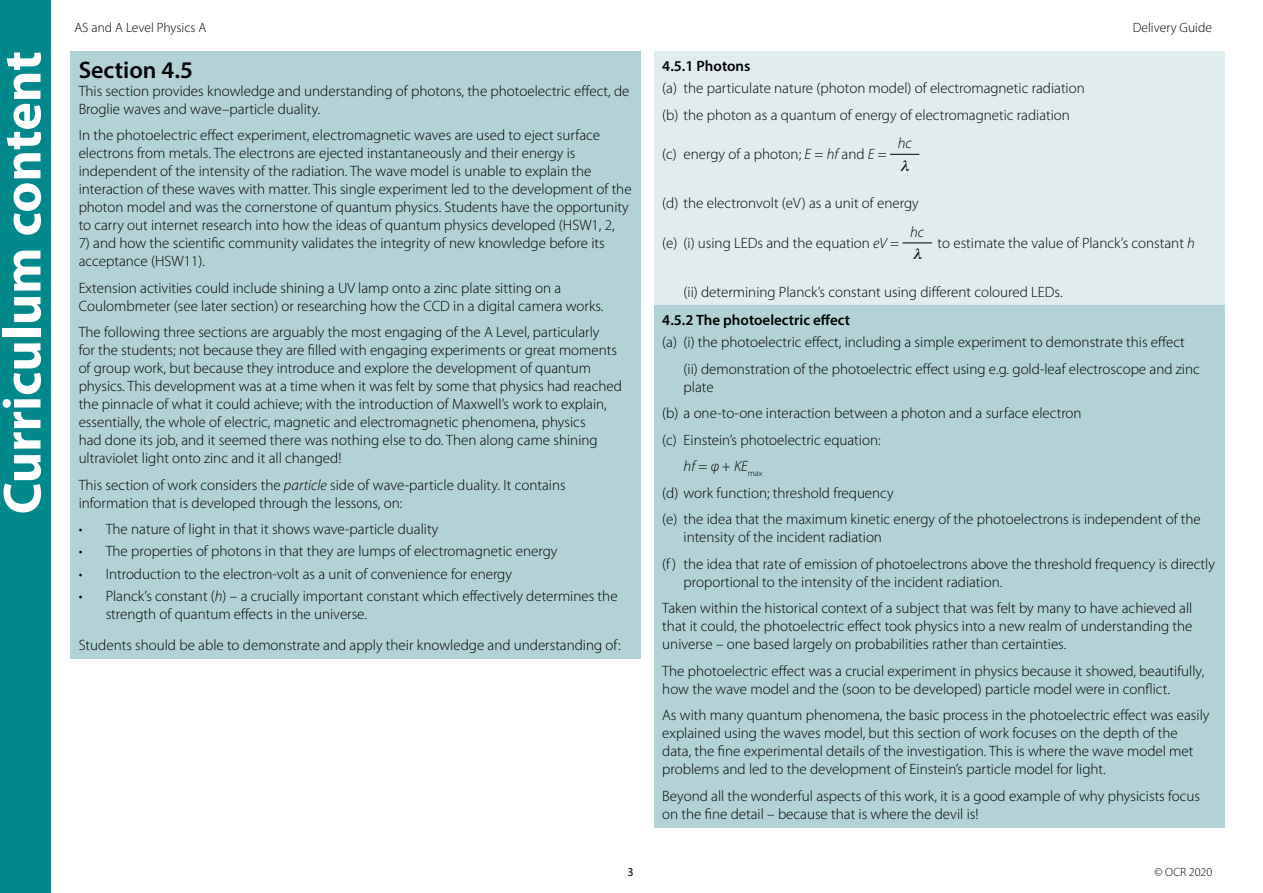
<style>
.page{position:relative;width:1263px;height:893px;background:#fff}
.page>*{position:absolute;margin:0;border:0;box-sizing:border-box;transform-origin:0 0}
.t1{font:700 54px "Myriad Pro";color:#fff}
.LR_H2{font:600 24px "Myriad Pro";color:#000}
.CC_Body{font:300 15px/18px "Myriad Pro";color:#000}
.CC_Body_hanging_inde{font:300 15px/18px "Myriad Pro";color:#000}
.CC_Body_bullets{font:300 15px/18px "Myriad Pro";color:#000}
.CC_H2{font:600 15px "Myriad Pro";color:#000}
.CC_Body_hanging_inde-2{font:italic 300 15px "Myriad Pro";color:#000}
.CC_Body-2{font:italic 300 15px "Myriad Pro";color:#000}
.CC_Body-3{font:italic 15px "Symbol";color:#000}
.t2{font:300 13.5px "Myriad Pro";color:#000}
.t3{font:300 12px "Myriad Pro";color:#000}
.t4{font:12px "Myriad Pro";color:#000}
.s1{font-style:italic}
.s2{font-style:normal}
</style>
<div class="page">
<div style="left:0;top:0;width:51px;height:893px;background:#00888b"></div>
<div style="left:70px;top:51px;width:571px;height:607px;background:#b2d2d5"></div>
<div style="left:654px;top:51px;width:571px;height:254px;background:#e0ecee"></div>
<div style="left:654px;top:305px;width:571px;height:522px;background:#b2d2d5"></div>
<svg style="left:890px;top:154px;width:29px;height:1px"></svg>
<hr style="left:902px;top:243px;width:30px;height:1px;background:#000">
<h1 class="t1" style="left:-13px;top:514px;width:465px;rotate:-90deg">Curriculum content</h1>
<p class="t2" style="left:74px;top:21px;width:133px">AS and A Level Physics A</p>
<p class="t2" style="left:1133px;top:21px;width:81px">Delivery Guide</p>
<h2 class="LR_H2" style="left:79px;top:54px;width:116px">Section 4.5</h2>
<p class="CC_Body" style="left:79px;top:82px;width:552px">This section provides knowledge and understanding of photons, the photoelectric effect, de<br>Broglie waves and wave–particle duality.</p>
<p class="CC_Body" style="left:79px;top:126px;width:554px">In the photoelectric effect experiment, electromagnetic waves are used to eject surface electrons from metals. The electrons are ejected instantaneously and their energy is independent of the intensity of the radiation. The wave model is unable to explain the interaction of these waves with matter. This single experiment led to the development of the photon model and was the cornerstone of quantum physics. Students have the opportunity to carry out internet research into how the ideas of quantum physics developed (HSW1, 2,</p>
<p class="CC_Body" style="left:79px;top:234px;width:528px">7) and how the scientific community validates the integrity of new knowledge before its acceptance (HSW11).</p>
<p class="CC_Body" style="left:79px;top:279px;width:526px">Extension activities could include shining a UV lamp onto a zinc plate sitting on a<br>Coulombmeter (see later section) or researching how the CCD in a digital camera works.</p>
<p class="CC_Body" style="left:79px;top:323px;width:545px">The following three sections are arguably the most engaging of the A Level, particularly<br>for the students; not because they are filled with engaging experiments or great moments of group work, but because they introduce and explore the development of quantum physics. This development was at a time when it was felt by some that physics had reached the pinnacle of what it could achieve; with the introduction of Maxwell’s work to explain, essentially, the whole of electric, magnetic and electromagnetic phenomena, physics<br>had done its job, and it seemed there was nothing else to do. Then along came shining ultraviolet light onto zinc and it all changed!</p>
<p class="CC_Body" style="left:79px;top:476px;width:488px">This section of work considers the <span class="s1">particle</span> side of wave-particle duality. It contains information that is developed through the lessons, on:</p>
<p class="CC_Body_bullets" style="left:79px;top:520px;width:361px">• The nature of light in that it shows wave-particle duality</p>
<p class="CC_Body_bullets" style="left:79px;top:543px;width:480px">• The properties of photons in that they are lumps of electromagnetic energy</p>
<p class="CC_Body_bullets" style="left:79px;top:565px;width:435px">• Introduction to the electron-volt as a unit of convenience for energy</p>
<p class="CC_Body_bullets" style="left:106px;top:587px;width:513px;text-indent:-27px">• Planck’s constant (<span class="s1">h</span>) – a crucially important constant which effectively determines the strength of quantum effects in the universe.</p>
<p class="CC_Body" style="left:79px;top:636px;width:543px">Students should be able to demonstrate and apply their knowledge and understanding of:</p>
<h2 class="CC_H2" style="left:662px;top:56px;width:90px">4.5.1 Photons</h2>
<p class="CC_Body_hanging_inde" style="left:662px;top:79px;width:424px">(a) the particulate nature (photon model) of electromagnetic radiation</p>
<p class="CC_Body_hanging_inde" style="left:662px;top:106px;width:409px">(b) the photon as a quantum of energy of electromagnetic radiation</p>
<p class="CC_Body_hanging_inde" style="left:662px;top:145px;width:226px">(c) energy of a photon; <span class="s1">E</span> = <span class="s1">hf</span> and <span class="s1">E</span> =</p>
<p class="CC_Body-2" style="left:898px;top:135px;width:15px">hc</p>
<p class="CC_Body-3" style="left:900px;top:158px;width:14px">●</p>
<p class="CC_Body_hanging_inde" style="left:662px;top:194px;width:258px">(d) the electronvolt (eV) as a unit of energy</p>
<p class="CC_Body_hanging_inde" style="left:662px;top:234px;width:238px">(e) (i) using LEDs and the equation <span class="s1">eV</span> =</p>
<p class="CC_Body-2" style="left:910px;top:224px;width:15px">hc</p>
<p class="CC_Body-3" style="left:913px;top:247px;width:14px">●</p>
<p class="CC_Body_hanging_inde" style="left:937px;top:234px;width:259px">to estimate the value of Planck’s constant <span class="s1">h</span></p>
<p class="CC_Body_hanging_inde" style="left:683px;top:283px;width:381px">(ii) determining Planck’s constant using different coloured LEDs.</p>
<h2 class="CC_H2" style="left:662px;top:310px;width:189px">4.5.2 The photoelectric effect</h2>
<p class="CC_Body_hanging_inde" style="left:662px;top:334px;width:524px">(a) (i) the photoelectric effect, including a simple experiment to demonstrate this effect</p>
<p class="CC_Body_hanging_inde" style="left:683px;top:360px;width:518px">(ii) demonstration of the photoelectric effect using e.g. gold-leaf electroscope and zinc plate</p>
<p class="CC_Body_hanging_inde" style="left:662px;top:405px;width:421px">(b) a one-to-one interaction between a photon and a surface electron</p>
<p class="CC_Body_hanging_inde" style="left:662px;top:431px;width:220px">(c) Einstein’s photoelectric equation:</p>
<p class="CC_Body_hanging_inde-2" style="left:684px;top:458px;width:81px">hf <span class="s2">=</span> φ <span class="s2">+</span> KE<sub>max</sub></p>
<p class="CC_Body_hanging_inde" style="left:662px;top:484px;width:233px">(d) work function; threshold frequency</p>
<p class="CC_Body_hanging_inde" style="left:684px;top:511px;width:519px;text-indent:-21px">(e) the idea that the maximum kinetic energy of the photoelectrons is independent of the intensity of the incident radiation</p>
<p class="CC_Body_hanging_inde" style="left:684px;top:555px;width:533px;text-indent:-21px">(f ) the idea that rate of emission of photoelectrons above the threshold frequency is directly proportional to the intensity of the incident radiation.</p>
<p class="CC_Body" style="left:662px;top:600px;width:532px;text-align:justify">Taken within the historical context of a subject that was felt by many to have achieved all that it could, the photoelectric effect took physics into a new realm of understanding the universe – one based largely on probabilities rather than certainties.</p>
<p class="CC_Body" style="left:662px;top:662px;width:543px">The photoelectric effect was a crucial experiment in physics because it showed, beautifully, how the wave model and the (soon to be developed) particle model were in conflict.</p>
<p class="CC_Body" style="left:662px;top:707px;width:549px">As with many quantum phenomena, the basic process in the photoelectric effect was easily explained using the waves model, but this section of work focuses on the depth of the data, the fine experimental details of the investigation. This is where the wave model met problems and led to the development of Einstein’s particle model for light.</p>
<p class="CC_Body" style="left:662px;top:787px;width:539px">Beyond all the wonderful aspects of this work, it is a good example of why physicists focus on the fine detail – because that is where the devil is!</p>
<p class="t4" style="left:627px;top:865px;width:8px">3</p>
<p class="t3" style="left:1154px;top:866px;width:59px">© OCR 2020</p>
</div>
